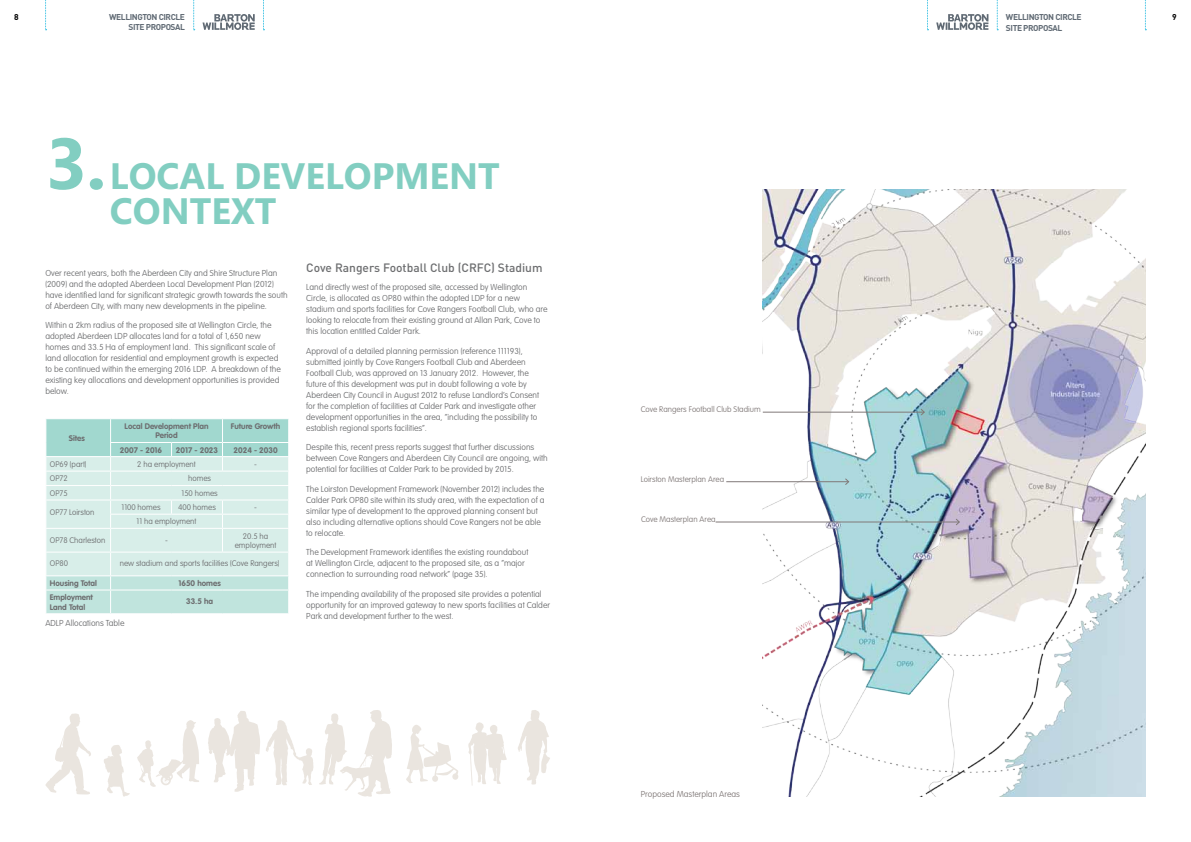
<style>
.page{position:relative;width:1191px;height:842px;background:#fff}
.page>*{position:absolute;margin:0;border:0;box-sizing:border-box;transform-origin:0 0}
.t1{font:700 72px "Microsoft Phags Pa";color:#82cec1}
.t2{font:700 36.8px/34.3px "Microsoft Phags Pa";color:#82cec1}
.t3{font:500 12px "DIN";color:#6d6e70}
.t4{font:100 8.5px/11px "VAG Rounded Std";color:#6d6e70}
.t5{font:100 8.5px "VAG Rounded Std";color:#807978}
.t6{font:700 8.4px/10.1px "DIN";letter-spacing:-.05em;color:#606a74;text-align:right}
.t7{font:700 8.4px "DIN";color:#000}
.t8{font:100 8px/9.6px "VAG Rounded Std";color:#6d6e70;text-align:center}
.t9{font:700 8px/9.6px "VAG Rounded Std";color:#6d6e70;text-align:center}
.t10{font:100 8px "VAG Rounded Std";color:#807978}
</style>
<div class="page">
<svg style="left:45px;top:0;width:2px;height:31px"></svg>
<svg style="left:1145px;top:0;width:1px;height:31px"></svg>
<svg style="left:193px;top:0;width:2px;height:31px"></svg>
<svg style="left:997px;top:0;width:1px;height:31px"></svg>
<svg style="left:263px;top:0;width:1px;height:31px"></svg>
<svg style="left:927px;top:0;width:1px;height:31px"></svg>
<svg style="left:202px;top:14px;width:53px;height:16px"></svg>
<svg style="left:936px;top:14px;width:52px;height:16px"></svg>
<svg style="left:46px;top:419px;width:243px;height:194px;background:#cbe9e3"></svg>
<svg style="left:104px;top:720px;width:95px;height:76px"></svg>
<svg style="left:45px;top:713px;width:46px;height:81px"></svg>
<svg style="left:266px;top:720px;width:47px;height:65px"></svg>
<svg style="left:208px;top:711px;width:52px;height:81px"></svg>
<svg style="left:406px;top:725px;width:53px;height:58px"></svg>
<svg style="left:319px;top:710px;width:73px;height:87px"></svg>
<svg style="left:468px;top:722px;width:39px;height:64px"></svg>
<svg style="left:518px;top:710px;width:32px;height:74px"></svg>
<img style="left:763px;top:190px;width:382px;height:607px">
<hr style="left:726px;top:481px;width:122px;height:1px;background:#807978">
<svg style="left:845px;top:478px;width:4px;height:7px"></svg>
<hr style="left:715px;top:522px;width:244px;height:1px;background:#807978">
<svg style="left:955px;top:519px;width:4px;height:6px"></svg>
<hr style="left:763px;top:412px;width:161px;height:1px;background:#807978">
<svg style="left:920px;top:409px;width:4px;height:6px"></svg>
<p class="t6" style="left:109px;top:11px;width:77px">WELLINGTON CIRCLE<br>SITE PRO POSAL</p>
<p class="t6" style="left:1006px;top:12px;width:77px;text-align:left">WELLINGTON CIRCLE<br>SITE PRO POSAL</p>
<p class="t7" style="left:14px;top:11px;width:6px">8</p>
<p class="t7" style="left:1172px;top:11px;width:6px">9</p>
<h1 class="t1" style="left:45px;top:112px;width:62px">3.</h1>
<h2 class="t2" style="left:110px;top:157px;width:390px">LOCAL DEVELOPMENT<br>CONTEXT</h2>
<p class="t4" style="left:45px;top:268px;width:244px">Over recent years, both the Aberdeen City and Shire Structure Plan (2009) and the adopted Aberdeen Local Development Plan (2012) have identified land for significant strategic growth towards the south of Aberdeen City, with many new developments in the pipeline.</p>
<p class="t4" style="left:45px;top:320px;width:237px">Within a 2km radius of the proposed site at Wellington Circle, the adopted Aberdeen LDP allocates land for a total of 1,650 new homes and 33.5 Ha of employment land. This significant scale of land allocation for residential and employment growth is expected to be continued within the emerging 2016 LDP. A breakdown of the existing key allocations and development opportunities is provided below.</p>
<p class="t9" style="left:69px;top:434px;width:18px">Sites</p>
<p class="t9" style="left:125px;top:422px;width:85px">Local Development Plan<br>Period</p>
<p class="t9" style="left:231px;top:422px;width:51px">Future Growth</p>
<p class="t9" style="left:120px;top:445px;width:44px">2007 - 2016</p>
<p class="t9" style="left:176px;top:445px;width:44px">2017 - 2023</p>
<p class="t9" style="left:233px;top:445px;width:46px">2024 - 2030</p>
<p class="t8" style="left:50px;top:459px;width:38px">OP69 (part)</p>
<p class="t8" style="left:137px;top:459px;width:60px">2 ha employment</p>
<p class="t8" style="left:254px;top:459px;width:4px">-</p>
<p class="t8" style="left:50px;top:474px;width:19px">OP72</p>
<p class="t8" style="left:188px;top:474px;width:24px">homes</p>
<p class="t8" style="left:50px;top:488px;width:19px">OP75</p>
<p class="t8" style="left:181px;top:488px;width:38px">150 homes</p>
<p class="t8" style="left:50px;top:508px;width:46px">OP77 Loirston</p>
<p class="t8" style="left:121px;top:503px;width:41px">1100 homes</p>
<p class="t8" style="left:178px;top:503px;width:39px">400 homes</p>
<p class="t8" style="left:254px;top:503px;width:4px">-</p>
<p class="t8" style="left:137px;top:517px;width:61px">11 ha employment</p>
<p class="t8" style="left:50px;top:535px;width:57px">OP78 Charleston</p>
<p class="t8" style="left:165px;top:535px;width:4px">-</p>
<p class="t8" style="left:235px;top:531px;width:43px">20.5 ha employment</p>
<p class="t8" style="left:50px;top:559px;width:20px">OP80</p>
<p class="t8" style="left:120px;top:559px;width:161px">new stadium and sports facilities (Cove Rangers)</p>
<p class="t9" style="left:50px;top:579px;width:49px">Housing Total</p>
<p class="t9" style="left:178px;top:579px;width:44px">1650 homes</p>
<p class="t9" style="left:50px;top:593px;width:45px;text-align:left">Employment<br>Land Total</p>
<p class="t9" style="left:186px;top:597px;width:29px">33.5 ha</p>
<p class="t4" style="left:45px;top:618px;width:81px">ADLP Allocations Table</p>
<h3 class="t3" style="left:306px;top:260px;width:238px">Cove Rangers Football Club (CRFC) Stadium</h3>
<p class="t4" style="left:306px;top:282px;width:243px">Land directly west of the proposed site, accessed by Wellington Circle, is allocated as OP80 within the adopted LDP for a new stadium and sports facilities for Cove Rangers Football Club, who are looking to relocate from their existing ground at Allan Park, Cove to this location entitled Calder Park.</p>
<p class="t4" style="left:306px;top:346px;width:234px">Approval of a detailed planning permission (reference 111193), submitted jointly by Cove Rangers Football Club and Aberdeen Football Club, was approved on 13 January 2012. However, the future of this development was put in doubt following a vote by Aberdeen City Council in August 2012 to refuse Landlord’s Consent for the completion of facilities at Calder Park and investigate other development opportunities in the area, “including the possibility to establish regional sports facilities”.</p>
<p class="t4" style="left:306px;top:442px;width:243px">Despite this, recent press reports suggest that further discussions between Cove Rangers and Aberdeen City Council are ongoing, with potential for facilities at Calder Park to be provided by 2015.</p>
<p class="t4" style="left:306px;top:484px;width:240px">The Loirston Development Framework (November 2012) includes the Calder Park OP80 site within its study area, with the expectation of a similar type of development to the approved planning consent but also including alternative options should Cove Rangers not be able to relocate.</p>
<p class="t4" style="left:306px;top:547px;width:224px">The Development Framework identifies the existing roundabout at Wellington Circle, adjacent to the proposed site, as a “major connection to surrounding road network” (page 35).</p>
<p class="t4" style="left:306px;top:589px;width:245px">The impending availability of the proposed site provides a potential opportunity for an improved gateway to new sports facilities at Calder<br>Park and development further to the west.</p>
<p class="t10" style="left:641px;top:405px;width:121px">Cove Rangers Football Club Stadium</p>
<p class="t10" style="left:641px;top:474px;width:85px">Loirston Masterplan Area</p>
<p class="t10" style="left:641px;top:515px;width:76px">Cove Masterplan Area</p>
<p class="t5" style="left:641px;top:789px;width:101px">Proposed Masterplan Areas</p>
</div>
